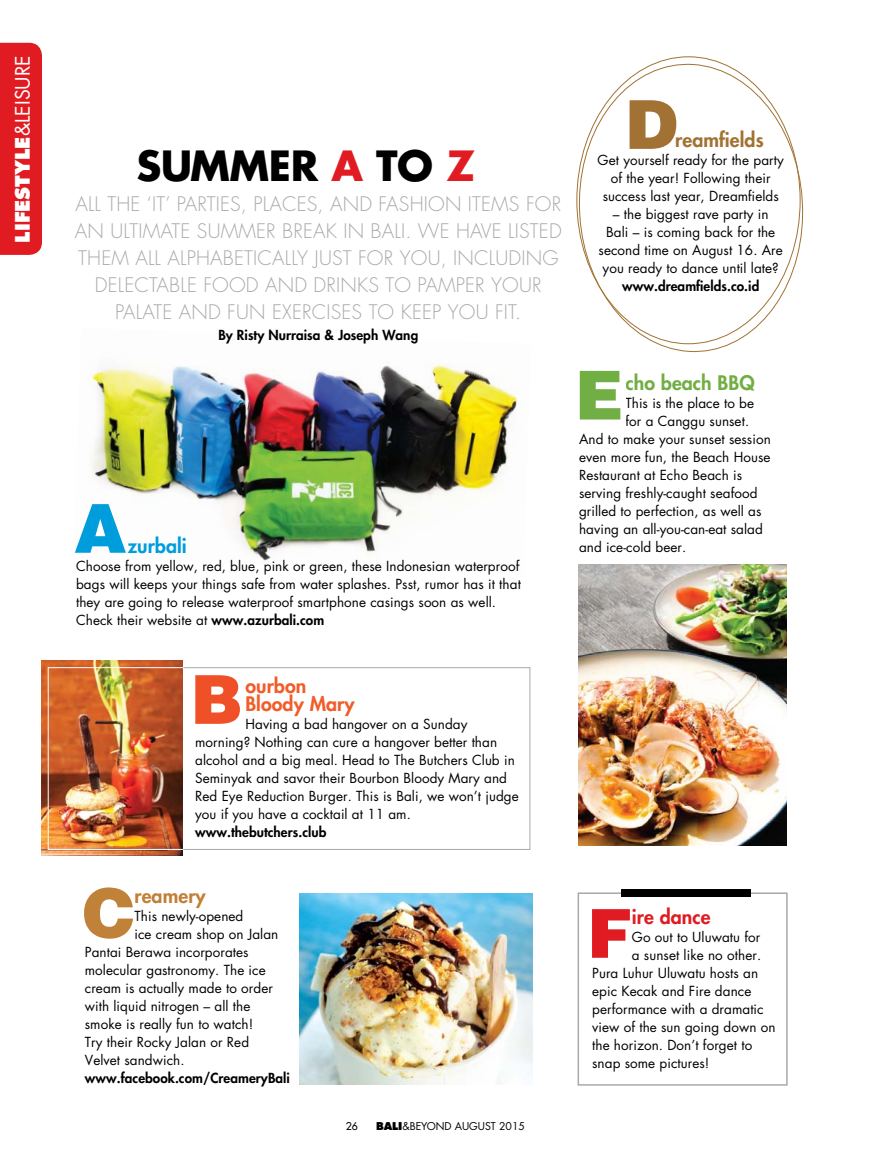
<style>
.page{position:relative;width:872px;height:1170px;background:#fff}
.page>*{position:absolute;margin:0;border:0;box-sizing:border-box;transform-origin:0 0}
.t1{font:900 67.5px "Helvetica LT";color:#009ddc}
.t2{font:900 67.5px "Helvetica LT";color:#a17233}
.t3{font:900 67.5px "Helvetica LT";color:#c08138}
.t4{font:900 67.5px "Helvetica LT";color:#71ae43}
.t5{font:900 67.5px "Helvetica LT";color:#e11b22}
.t6{font:900 67.5px "Helvetica LT";color:#f05027}
.t7{font:700 40.5px "Futura Std";letter-spacing:-.01em;color:#000}
.t8{font:300 19.5px/27px "Futura Std";letter-spacing:.01em;color:#a7a9ac;text-align:center}
.t9{font:800 19.5px "Futura Std";color:#fff}
.t10{font:800 19.5px/18px "Futura Std";letter-spacing:.005em;color:#f15d2a}
.t11{font:800 19.5px "Futura Std";letter-spacing:.005em;color:#71ae43}
.t12{font:800 19.5px "Futura Std";letter-spacing:.005em;color:#a17233}
.t13{font:800 19.5px "Futura Std";letter-spacing:.005em;color:#e11b22}
.t14{font:800 19.5px "Futura Std";letter-spacing:.005em;color:#009ddc}
.t15{font:800 19.5px "Futura Std";letter-spacing:.005em;color:#c28037}
.t16{font:13.5px/18px "Futura Std";letter-spacing:.005em;color:#000}
.t17{font:800 13.5px "Futura Std";letter-spacing:.005em;color:#000}
.t18{font:10.5px "Futura Std";color:#000}
.t19{font:500 10.5px "Futura Std";color:#000}
.s1{font-weight:400}
.s2{color:#e11b22}
.s3{font-weight:800}
</style>
<div class="page">
<div style="left:577px;top:892px;width:210px;height:193px;border:2px solid #a7a9ac"></div>
<img style="left:41px;top:660px;width:142px;height:195px">
<div style="left:48px;top:667px;width:137px;height:182px;border:1px solid #fff"></div>
<svg style="left:577px;top:60px;width:227px;height:293px"></svg>
<img style="left:300px;top:893px;width:232px;height:191px">
<img style="left:91px;top:363px;width:426px;height:198px">
<div style="left:0;top:43px;width:42px;height:212px;background:#e11b22"></div>
<div style="left:625px;top:100px;width:58px;height:61px;background:#fff"></div>
<img style="left:579px;top:564px;width:208px;height:281px">
<div style="left:621px;top:889px;width:129px;height:7px;background:#000"></div>
<div style="left:183px;top:667px;width:347px;height:182px;border:1px solid #a7a9ac"></div>
<h3 class="t9" style="left:14px;top:242px;width:189px;rotate:-90deg">LIFESTYLE<span class="s1">&amp;LEISURE</span></h3>
<h2 class="t7" style="left:136px;top:148px;width:340px">SUMMER <span class="s2">A</span> TO <span class="s2">Z</span></h2>
<h3 class="t8" style="left:75px;top:191px;width:488px">ALL THE ‘IT’ PARTIES, PLACES, AND FASHION ITEMS FOR AN ULTIMATE SUMMER BREAK IN BALI. WE HAVE LISTED THEM ALL ALPHABETICALLY JUST FOR YOU, INCLUDING DELECTABLE FOOD AND DRINKS TO PAMPER YOUR PALATE AND FUN EXERCISES TO KEEP YOU FIT.</h3>
<p class="t17" style="left:218px;top:328px;width:201px">By Risty Nurraisa &amp; Joseph Wang</p>
<h1 class="t1" style="left:74px;top:484px;width:54px">A</h1>
<h3 class="t14" style="left:128px;top:536px;width:61px">zurbali</h3>
<p class="t16" style="left:76px;top:558px;width:446px">Choose from yellow, red, blue, pink or green, these Indonesian waterproof bags will keeps your things safe from water splashes. Psst, rumor has it that they are going to release waterproof smartphone casings soon as well.<br>Check their website at <span class="s3">www.azurbali.com</span></p>
<h1 class="t2" style="left:625px;top:80px;width:54px">D</h1>
<p class="t16" style="left:597px;top:152px;width:188px;text-align:center">Get yourself ready for the party of the year! Following their success last year, Dreamfields</p>
<p class="t16" style="left:598px;top:206px;width:186px;text-align:center">– the biggest rave party in<br>Bali – is coming back for the second time on August 16. Are you ready to dance until late?</p>
<p class="t17" style="left:622px;top:280px;width:139px">www.dreamfields.co.id</p>
<h3 class="t12" style="left:675px;top:131px;width:90px">reamfields</h3>
<h1 class="t4" style="left:574px;top:351px;width:50px">E</h1>
<h3 class="t11" style="left:625px;top:374px;width:131px">cho beach BBQ</h3>
<p class="t16" style="left:625px;top:395px;width:130px">This is the place to be</p>
<p class="t16" style="left:625px;top:413px;width:125px">for a Canggu sunset.</p>
<p class="t16" style="left:579px;top:431px;width:193px">And to make your sunset session</p>
<p class="t16" style="left:579px;top:449px;width:193px">even more fun, the Beach House</p>
<p class="t16" style="left:579px;top:467px;width:164px">Restaurant at Echo Beach is</p>
<p class="t16" style="left:579px;top:485px;width:180px">serving freshly-caught seafood</p>
<p class="t16" style="left:579px;top:503px;width:184px">grilled to perfection, as well as</p>
<p class="t16" style="left:579px;top:521px;width:185px">having an all-you-can-eat salad</p>
<p class="t16" style="left:579px;top:539px;width:109px">and ice-cold beer.</p>
<h1 class="t6" style="left:190px;top:655px;width:54px">B</h1>
<h3 class="t10" style="left:245px;top:678px;width:111px">ourbon<br>Bloody Mary</h3>
<p class="t16" style="left:195px;top:715px;width:325px;text-indent:50px">Having a bad hangover on a Sunday morning? Nothing can cure a hangover better than alcohol and a big meal. Head to The Butchers Club in Seminyak and savor their Bourbon Bloody Mary and Red Eye Reduction Burger. This is Bali, we won’t judge you if you have a cocktail at 11 am.</p>
<p class="t17" style="left:195px;top:825px;width:133px">www.thebutchers.club</p>
<h1 class="t3" style="left:83px;top:868px;width:54px">C</h1>
<h3 class="t15" style="left:134px;top:886px;width:73px">reamery</h3>
<p class="t16" style="left:134px;top:908px;width:110px">This newly-opened</p>
<p class="t16" style="left:134px;top:926px;width:145px">ice cream shop on Jalan</p>
<p class="t16" style="left:85px;top:944px;width:165px">Pantai Berawa incorporates</p>
<p class="t16" style="left:85px;top:962px;width:182px">molecular gastronomy. The ice</p>
<p class="t16" style="left:85px;top:980px;width:190px">cream is actually made to order</p>
<p class="t16" style="left:85px;top:998px;width:167px">with liquid nitrogen – all the</p>
<p class="t16" style="left:85px;top:1016px;width:170px">smoke is really fun to watch!</p>
<p class="t16" style="left:85px;top:1034px;width:166px">Try their Rocky Jalan or Red</p>
<p class="t16" style="left:85px;top:1052px;width:101px">Velvet sandwich.</p>
<p class="t17" style="left:85px;top:1071px;width:207px">www.facebook.com/CreameryBali</p>
<p class="t19" style="left:346px;top:1120px;width:14px">26</p>
<p class="t18" style="left:376px;top:1120px;width:150px"><span class="s3">BALI</span>&amp;BEYOND AUGUST 2015</p>
<h3 class="t13" style="left:632px;top:907px;width:80px">ire dance</h3>
<p class="t16" style="left:632px;top:929px;width:130px">Go out to Uluwatu for</p>
<p class="t16" style="left:632px;top:947px;width:131px">a sunset like no other.</p>
<p class="t16" style="left:592px;top:965px;width:167px">Pura Luhur Uluwatu hosts an</p>
<p class="t16" style="left:592px;top:983px;width:161px">epic Kecak and Fire dance</p>
<p class="t16" style="left:592px;top:1001px;width:173px">performance with a dramatic</p>
<p class="t16" style="left:592px;top:1019px;width:185px">view of the sun going down on</p>
<p class="t16" style="left:592px;top:1037px;width:162px">the horizon. Don’t forget to</p>
<p class="t16" style="left:592px;top:1055px;width:119px">snap some pictures!</p>
<h1 class="t5" style="left:587px;top:889px;width:47px">F</h1>
</div>
